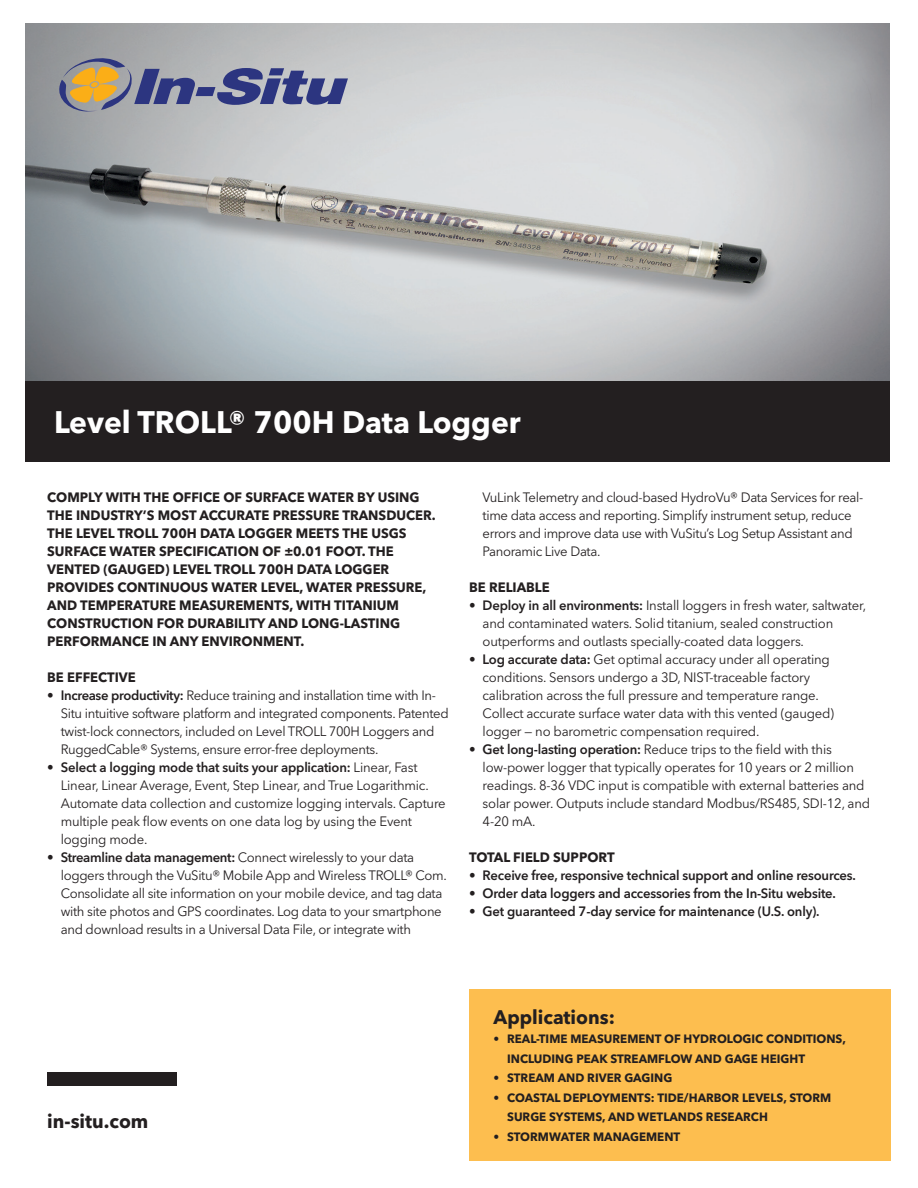
<style>
.page{position:relative;width:918px;height:1188px;background:#fff}
.page>*{position:absolute;margin:0;border:0;box-sizing:border-box;transform-origin:0 0}
.Yellow_Title{font:700 30.9px "Avenir Next LT Pro";color:#fff}
.t1{font:700 19.5px "Avenir Next LT Pro";color:#231f20}
.t2{font:13.5px/18px "Avenir Next LT Pro";letter-spacing:-.025em;color:#231f20}
.Body_Subhead_Caps{font:700 13.5px/18px "Avenir Next LT Pro";color:#231f20}
.t3{font:600 13.5px "Avenir Next LT Pro";letter-spacing:-.015em;color:#231f20}
.t4{font:700 12px/19.5px "Avenir Next LT Pro";color:#231f20}
.s1{font-weight:600}
.s2{font-weight:400}
</style>
<div class="page">
<div style="left:47px;top:1073px;width:130px;height:13px;background:#231f20"></div>
<img style="left:26px;top:24px;width:864px;height:357px">
<div style="left:469px;top:989px;width:422px;height:172px;background:#fdbe4f"></div>
<div style="left:26px;top:381px;width:864px;height:81px;background:#231f20"></div>
<svg style="left:54px;top:54px;width:294px;height:58px;background:#93919d"></svg>
<p class="Yellow_Title" style="left:54px;top:404px;width:468px">Level TROLL® 700H Data Logger</p>
<p class="Body_Subhead_Caps" style="left:47px;top:488px;width:390px">COMPLY WITH THE OFFICE OF SURFACE WATER BY USING THE INDUSTRY’S MOST ACCURATE PRESSURE TRANSDUCER.<br>THE LEVEL TROLL 700H DATA LOGGER MEETS THE USGS SURFACE WATER SPECIFICATION OF ±0.01 FOOT. THE VENTED (GAUGED) LEVEL TROLL 700H DATA LOGGER PROVIDES CONTINUOUS WATER LEVEL, WATER PRESSURE, AND TEMPERATURE MEASUREMENTS, WITH TITANIUM CONSTRUCTION FOR DURABILITY AND LONG-LASTING PERFORMANCE IN ANY ENVIRONMENT.</p>
<p class="Body_Subhead_Caps" style="left:47px;top:668px;width:90px">BE EFFECTIVE</p>
<p class="t2" style="left:61px;top:686px;width:389px;text-indent:-14px">• <span class="s1">Increase productivity:</span> Reduce training and installation time with In-Situ intuitive software platform and integrated components. Patented twist-lock connectors, included on Level TROLL 700H Loggers and RuggedCable® Systems, ensure error-free deployments.</p>
<p class="t2" style="left:61px;top:758px;width:387px;text-indent:-14px">• <span class="s1">Select a logging mode that suits your application:</span> Linear, Fast Linear, Linear Average, Event, Step Linear, and True Logarithmic.<br>Automate data collection and customize logging intervals. Capture multiple peak flow events on one data log by using the Event logging mode.</p>
<p class="t2" style="left:61px;top:848px;width:388px;text-indent:-14px">• <span class="s1">Streamline data management:</span> Connect wirelessly to your data loggers through the VuSitu® Mobile App and Wireless TROLL® Com.<br>Consolidate all site information on your mobile device, and tag data with site photos and GPS coordinates. Log data to your smartphone and download results in a Universal Data File, or integrate with</p>
<p class="t2" style="left:483px;top:488px;width:382px">VuLink Telemetry and cloud-based HydroVu® Data Services for real&shy;time data access and reporting. Simplify instrument setup, reduce errors and improve data use with VuSitu’s Log Setup Assistant and Panoramic Live Data.</p>
<p class="Body_Subhead_Caps" style="left:469px;top:578px;width:82px">BE RELIABLE</p>
<p class="t2" style="left:483px;top:596px;width:385px;text-indent:-14px">• <span class="s1">Deploy in all environments:</span> Install loggers in fresh water, saltwater, and contaminated waters. Solid titanium, sealed construction outperforms and outlasts specially-coated data loggers.</p>
<p class="t2" style="left:483px;top:650px;width:353px;text-indent:-14px">• <span class="s1">Log accurate data:</span> Get optimal accuracy under all operating conditions. Sensors undergo a 3D, NIST-traceable factory calibration across the full pressure and temperature range.<br>Collect accurate surface water data with this vented (gauged) logger — no barometric compensation required.</p>
<p class="t2" style="left:483px;top:740px;width:389px;text-indent:-14px">• <span class="s1">Get long-lasting operation:</span> Reduce trips to the field with this low-power logger that typically operates for 10 years or 2 million readings. 8-36 VDC input is compatible with external batteries and solar power. Outputs include standard Modbus/RS485, SDI-12, and 4-20 mA.</p>
<p class="Body_Subhead_Caps" style="left:469px;top:848px;width:147px">TOTAL FIELD SUPPORT</p>
<p class="t3" style="left:469px;top:867px;width:388px"><span class="s2">•</span> Receive free, responsive technical support and online resources.</p>
<p class="t3" style="left:469px;top:885px;width:368px"><span class="s2">•</span> Order data loggers and accessories from the In-Situ website.</p>
<p class="t3" style="left:469px;top:903px;width:352px"><span class="s2">•</span> Get guaranteed 7-day service for maintenance (U.S. only).</p>
<h2 class="t1" style="left:47px;top:1109px;width:103px">in-situ.com</h2>
<p class="t1" style="left:494px;top:1005px;width:123px">Applications:</p>
<p class="t4" style="left:507px;top:1029px;width:340px;text-indent:-14px">• REAL-TIME MEASUREMENT OF HYDROLOGIC CONDITIONS,<br>INCLUDING PEAK STREAMFLOW AND GAGE HEIGHT</p>
<p class="t4" style="left:494px;top:1068px;width:180px">• STREAM AND RIVER GAGING</p>
<p class="t4" style="left:507px;top:1088px;width:326px;text-indent:-14px">• COASTAL DEPLOYMENTS: TIDE/HARBOR LEVELS, STORM<br>SURGE SYSTEMS, AND WETLANDS RESEARCH</p>
<p class="t4" style="left:494px;top:1127px;width:188px">• STORMWATER MANAGEMENT</p>
</div>
